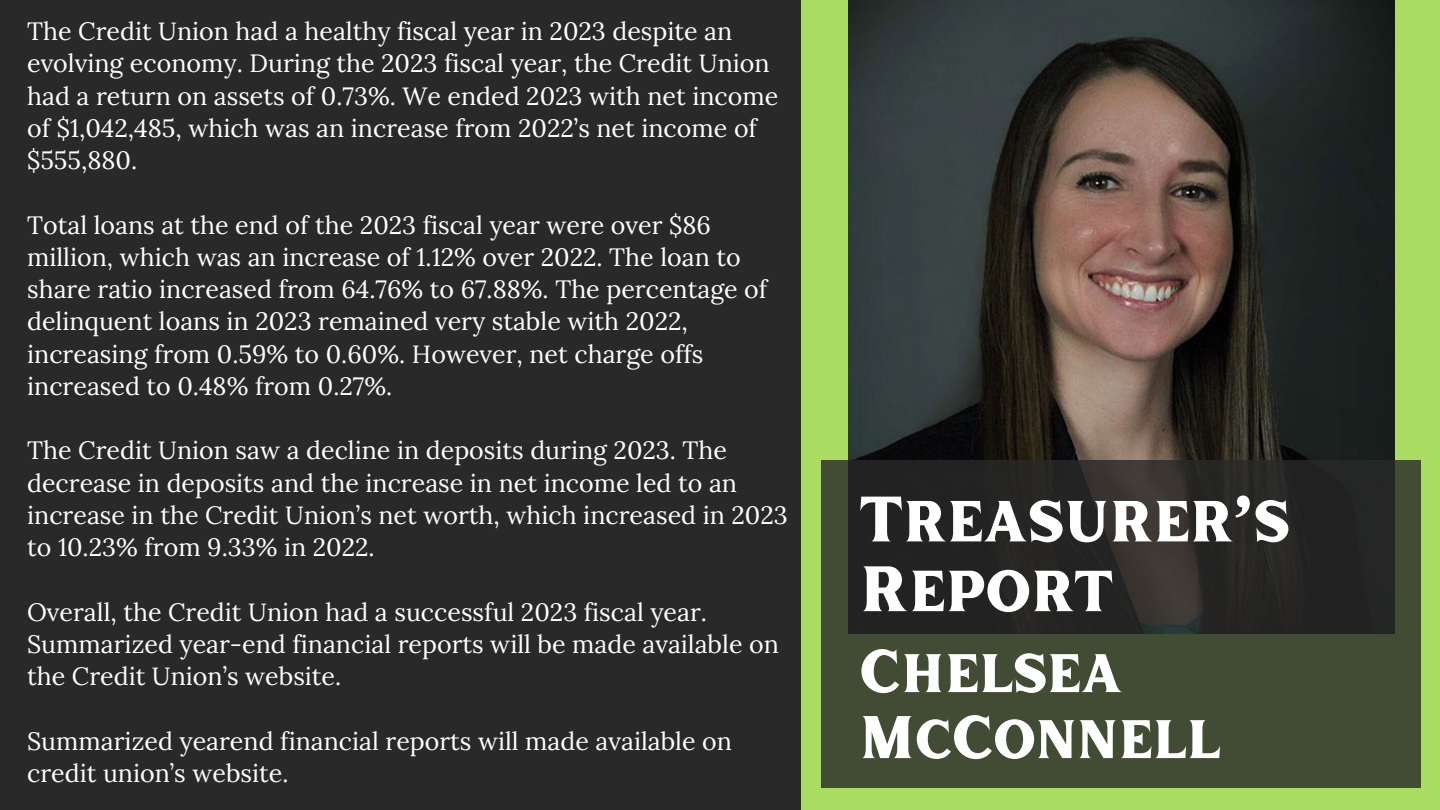
<style>
.page{position:relative;width:1440px;height:810px;background:#292929}
.page>*{position:absolute;margin:0;border:0;box-sizing:border-box;transform-origin:0 0}
.t1{font:64px/69.8px "Inlander";color:#fff}
.t2{font:60px/66px "Inlander";color:#fff}
.t3{font:25px/32.2px "Lora";color:#fff}
</style>
<div class="page">
<div style="left:801px;top:0;width:639px;height:810px;background:#aadb63"></div>
<img style="left:848px;top:0;width:546px;height:460px">
<svg style="left:821px;top:460px;width:600px;height:328px;background:#35392d"></svg>
<p class="t3" style="left:27px;top:15px;width:753px">The Credit Union had a healthy fiscal year in 2023 despite an evolving economy. During the 2023 fiscal year, the Credit Union had a return on assets of 0.73%. We ended 2023 with net income of $1,042,485, which was an increase from 2022’s net income of $555,880.</p>
<p class="t3" style="left:27px;top:208px;width:742px">Total loans at the end of the 2023 fiscal year were over $86 million, which was an increase of 1.12% over 2022. The loan to share ratio increased from 64.76% to 67.88%. The percentage of delinquent loans in 2023 remained very stable with 2022, increasing from 0.59% to 0.60%. However, net charge offs increased to 0.48% from 0.27%.</p>
<p class="t3" style="left:27px;top:434px;width:762px">The Credit Union saw a decline in deposits during 2023. The decrease in deposits and the increase in net income led to an increase in the Credit Union’s net worth, which increased in 2023 to 10.23% from 9.33% in 2022.</p>
<p class="t3" style="left:27px;top:595px;width:753px">Overall, the Credit Union had a successful 2023 fiscal year.<br>Summarized year-end financial reports will be made available on the Credit Union’s website.</p>
<h1 class="t3" style="left:27px;top:724px;width:706px">Summarized yearend financial reports will made available on credit union’s website.</h1>
<p class="t1" style="left:859px;top:481px;width:431px">Treasurer’s<br>Report</p>
<h1 class="t2" style="left:859px;top:635px;width:362px">Chelsea<br>McConnell</h1>
</div>
